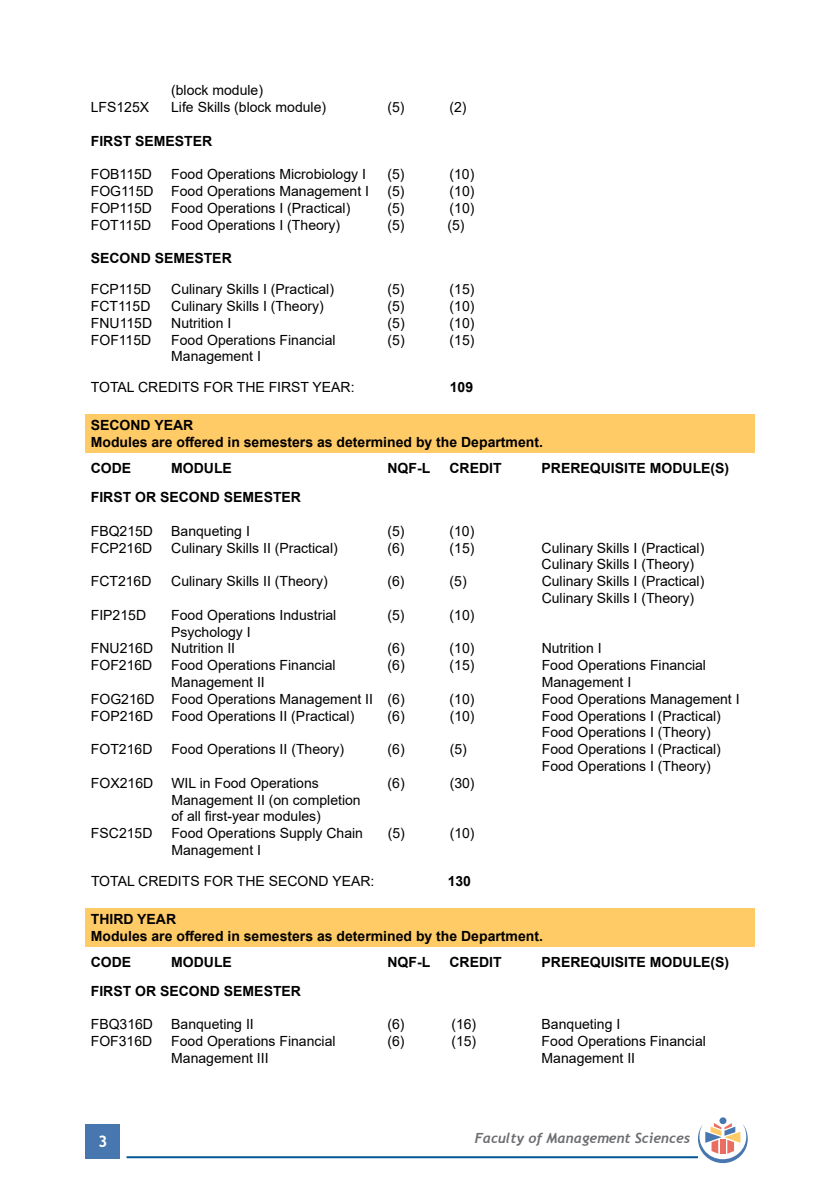
<style>
.page{position:relative;width:840px;height:1191px;background:#fff}
.page>*{position:absolute;margin:0;border:0;box-sizing:border-box;transform-origin:0 0}
.t1{font:700 16px "Trebuchet MS";color:#fff}
.t2{font:14px/16.8px "Arial";color:#000}
.t3{font:700 14px/16.8px "Arial";color:#000}
.t4{font:italic 700 14px "Trebuchet";color:#6d6e71}
</style>
<div class="page">
<div style="left:86px;top:1124px;width:34px;height:34px;background:#4777ae"></div>
<hr style="left:126px;top:1156px;width:571px;height:2px;background:#005596">
<div style="left:719px;top:1117px;width:7px;height:7px;background:#4777ae;border-radius:50%"></div>
<svg style="left:697px;top:1123px;width:50px;height:40px"></svg>
<div style="left:85px;top:414px;width:669px;height:38px;background:#ffcb66"></div>
<div style="left:85px;top:908px;width:669px;height:38px;background:#ffcb66"></div>
<p class="t2" style="left:171px;top:82px;width:93px">(block module)</p>
<p class="t2" style="left:91px;top:99px;width:60px">LFS125X</p>
<p class="t2" style="left:171px;top:99px;width:156px">Life Skills (block module)</p>
<p class="t2" style="left:387px;top:99px;width:19px">(5)</p>
<p class="t2" style="left:449px;top:99px;width:19px">(2)</p>
<p class="t3" style="left:91px;top:132px;width:123px">FIRST SEMESTER</p>
<p class="t2" style="left:91px;top:166px;width:63px">FOB115D</p>
<p class="t2" style="left:171px;top:166px;width:196px">Food Operations Microbiology I</p>
<p class="t2" style="left:387px;top:166px;width:19px">(5)</p>
<p class="t2" style="left:449px;top:166px;width:26px">(10)</p>
<p class="t2" style="left:91px;top:183px;width:64px">FOG115D</p>
<p class="t2" style="left:171px;top:183px;width:199px">Food Operations Management I</p>
<p class="t2" style="left:387px;top:183px;width:19px">(5)</p>
<p class="t2" style="left:449px;top:183px;width:26px">(10)</p>
<p class="t2" style="left:91px;top:199px;width:63px">FOP115D</p>
<p class="t2" style="left:171px;top:199px;width:180px">Food Operations I (Practical)</p>
<p class="t2" style="left:387px;top:199px;width:19px">(5)</p>
<p class="t2" style="left:449px;top:199px;width:26px">(10)</p>
<p class="t2" style="left:91px;top:216px;width:62px">FOT115D</p>
<p class="t2" style="left:171px;top:216px;width:170px">Food Operations I (Theory)</p>
<p class="t2" style="left:387px;top:216px;width:19px">(5)</p>
<p class="t2" style="left:447px;top:216px;width:19px">(5)</p>
<p class="t3" style="left:91px;top:250px;width:142px">SECOND SEMESTER</p>
<p class="t2" style="left:91px;top:281px;width:62px">FCP115D</p>
<p class="t2" style="left:171px;top:281px;width:164px">Culinary Skills I (Practical)</p>
<p class="t2" style="left:387px;top:281px;width:19px">(5)</p>
<p class="t2" style="left:449px;top:281px;width:26px">(15)</p>
<p class="t2" style="left:91px;top:297px;width:61px">FCT115D</p>
<p class="t2" style="left:171px;top:297px;width:154px">Culinary Skills I (Theory)</p>
<p class="t2" style="left:387px;top:297px;width:19px">(5)</p>
<p class="t2" style="left:449px;top:297px;width:26px">(10)</p>
<p class="t2" style="left:91px;top:314px;width:63px">FNU115D</p>
<p class="t2" style="left:171px;top:314px;width:61px">Nutrition I</p>
<p class="t2" style="left:387px;top:314px;width:19px">(5)</p>
<p class="t2" style="left:449px;top:314px;width:26px">(10)</p>
<p class="t2" style="left:91px;top:331px;width:62px">FOF115D</p>
<p class="t2" style="left:171px;top:331px;width:166px">Food Operations Financial</p>
<p class="t2" style="left:387px;top:331px;width:19px">(5)</p>
<p class="t2" style="left:449px;top:331px;width:26px">(15)</p>
<p class="t2" style="left:171px;top:348px;width:91px">Management I</p>
<p class="t2" style="left:91px;top:379px;width:265px">TOTAL CREDITS FOR THE FIRST YEAR:</p>
<p class="t3" style="left:449px;top:379px;width:25px">109</p>
<p class="t3" style="left:91px;top:417px;width:453px">SECOND YEAR<br>Modules are offered in semesters as determined by the Department.</p>
<p class="t3" style="left:91px;top:460px;width:42px">CODE</p>
<p class="t3" style="left:171px;top:460px;width:62px">MODULE</p>
<p class="t3" style="left:387px;top:460px;width:44px">NQF-L</p>
<p class="t3" style="left:449px;top:460px;width:54px">CREDIT</p>
<p class="t3" style="left:541px;top:460px;width:189px">PREREQUISITE MODULE(S)</p>
<p class="t3" style="left:91px;top:489px;width:212px">FIRST OR SECOND SEMESTER</p>
<p class="t2" style="left:91px;top:522px;width:64px">FBQ215D</p>
<p class="t2" style="left:171px;top:522px;width:80px">Banqueting I</p>
<p class="t2" style="left:387px;top:522px;width:19px">(5)</p>
<p class="t2" style="left:449px;top:522px;width:26px">(10)</p>
<p class="t2" style="left:91px;top:539px;width:63px">FCP216D</p>
<p class="t2" style="left:171px;top:539px;width:168px">Culinary Skills II (Practical)</p>
<p class="t2" style="left:387px;top:539px;width:19px">(6)</p>
<p class="t2" style="left:449px;top:539px;width:26px">(15)</p>
<p class="t2" style="left:541px;top:539px;width:164px">Culinary Skills I (Practical)<br>Culinary Skills I (Theory)</p>
<p class="t2" style="left:91px;top:573px;width:62px">FCT216D</p>
<p class="t2" style="left:171px;top:573px;width:158px">Culinary Skills II (Theory)</p>
<p class="t2" style="left:387px;top:573px;width:19px">(6)</p>
<p class="t2" style="left:449px;top:573px;width:19px">(5)</p>
<p class="t2" style="left:541px;top:573px;width:164px">Culinary Skills I (Practical)<br>Culinary Skills I (Theory)</p>
<p class="t2" style="left:91px;top:606px;width:57px">FIP215D</p>
<p class="t2" style="left:171px;top:606px;width:166px">Food Operations Industrial</p>
<p class="t2" style="left:387px;top:606px;width:19px">(5)</p>
<p class="t2" style="left:449px;top:606px;width:26px">(10)</p>
<p class="t2" style="left:171px;top:623px;width:81px">Psychology I</p>
<p class="t2" style="left:91px;top:640px;width:64px">FNU216D</p>
<p class="t2" style="left:171px;top:640px;width:65px">Nutrition II</p>
<p class="t2" style="left:387px;top:640px;width:19px">(6)</p>
<p class="t2" style="left:449px;top:640px;width:26px">(10)</p>
<p class="t2" style="left:541px;top:640px;width:61px">Nutrition I</p>
<p class="t2" style="left:91px;top:657px;width:63px">FOF216D</p>
<p class="t2" style="left:171px;top:657px;width:166px">Food Operations Financial</p>
<p class="t2" style="left:387px;top:657px;width:19px">(6)</p>
<p class="t2" style="left:449px;top:657px;width:26px">(15)</p>
<p class="t2" style="left:541px;top:657px;width:166px">Food Operations Financial</p>
<p class="t2" style="left:171px;top:673px;width:95px">Management II</p>
<p class="t2" style="left:541px;top:673px;width:91px">Management I</p>
<p class="t2" style="left:91px;top:690px;width:315px">FOG216D Food Operations Management II (6)</p>
<p class="t2" style="left:449px;top:690px;width:26px">(10)</p>
<p class="t2" style="left:541px;top:690px;width:199px">Food Operations Management I</p>
<p class="t2" style="left:91px;top:707px;width:64px">FOP216D</p>
<p class="t2" style="left:171px;top:707px;width:184px">Food Operations II (Practical)</p>
<p class="t2" style="left:387px;top:707px;width:19px">(6)</p>
<p class="t2" style="left:449px;top:707px;width:26px">(10)</p>
<p class="t2" style="left:541px;top:707px;width:180px">Food Operations I (Practical)<br>Food Operations I (Theory)</p>
<p class="t2" style="left:91px;top:741px;width:63px">FOT216D</p>
<p class="t2" style="left:171px;top:741px;width:174px">Food Operations II (Theory)</p>
<p class="t2" style="left:387px;top:741px;width:19px">(6)</p>
<p class="t2" style="left:449px;top:741px;width:19px">(5)</p>
<p class="t2" style="left:541px;top:741px;width:180px">Food Operations I (Practical)<br>Food Operations I (Theory)</p>
<p class="t2" style="left:91px;top:774px;width:64px">FOX216D</p>
<p class="t2" style="left:171px;top:774px;width:149px">WIL in Food Operations</p>
<p class="t2" style="left:387px;top:774px;width:19px">(6)</p>
<p class="t2" style="left:449px;top:774px;width:26px">(30)</p>
<p class="t2" style="left:171px;top:791px;width:191px">Management II (on completion of all first-year modules)</p>
<p class="t2" style="left:91px;top:825px;width:63px">FSC215D</p>
<p class="t2" style="left:171px;top:825px;width:193px">Food Operations Supply Chain</p>
<p class="t2" style="left:387px;top:825px;width:19px">(5)</p>
<p class="t2" style="left:449px;top:825px;width:26px">(10)</p>
<p class="t2" style="left:171px;top:841px;width:91px">Management I</p>
<p class="t2" style="left:91px;top:872px;width:285px">TOTAL CREDITS FOR THE SECOND YEAR:</p>
<p class="t3" style="left:447px;top:872px;width:25px">130</p>
<p class="t3" style="left:91px;top:910px;width:453px">THIRD YEAR<br>Modules are offered in semesters as determined by the Department.</p>
<p class="t3" style="left:91px;top:953px;width:42px">CODE</p>
<p class="t3" style="left:171px;top:953px;width:62px">MODULE</p>
<p class="t3" style="left:387px;top:953px;width:44px">NQF-L</p>
<p class="t3" style="left:449px;top:953px;width:54px">CREDIT</p>
<p class="t3" style="left:541px;top:953px;width:189px">PREREQUISITE MODULE(S)</p>
<p class="t3" style="left:91px;top:982px;width:212px">FIRST OR SECOND SEMESTER</p>
<p class="t2" style="left:91px;top:1016px;width:64px">FBQ316D</p>
<p class="t2" style="left:171px;top:1016px;width:84px">Banqueting II</p>
<p class="t2" style="left:387px;top:1016px;width:19px">(6)</p>
<p class="t2" style="left:451px;top:1016px;width:26px">(16)</p>
<p class="t2" style="left:541px;top:1016px;width:80px">Banqueting I</p>
<p class="t2" style="left:91px;top:1032px;width:63px">FOF316D</p>
<p class="t2" style="left:171px;top:1032px;width:166px">Food Operations Financial</p>
<p class="t2" style="left:387px;top:1032px;width:19px">(6)</p>
<p class="t2" style="left:451px;top:1032px;width:26px">(15)</p>
<p class="t2" style="left:541px;top:1032px;width:166px">Food Operations Financial</p>
<p class="t2" style="left:171px;top:1049px;width:99px">Management III</p>
<p class="t2" style="left:541px;top:1049px;width:95px">Management II</p>
<p class="t1" style="left:98px;top:1131px;width:11px">3</p>
<p class="t4" style="left:474px;top:1129px;width:217px">Faculty of Management Sciences</p>
</div>
